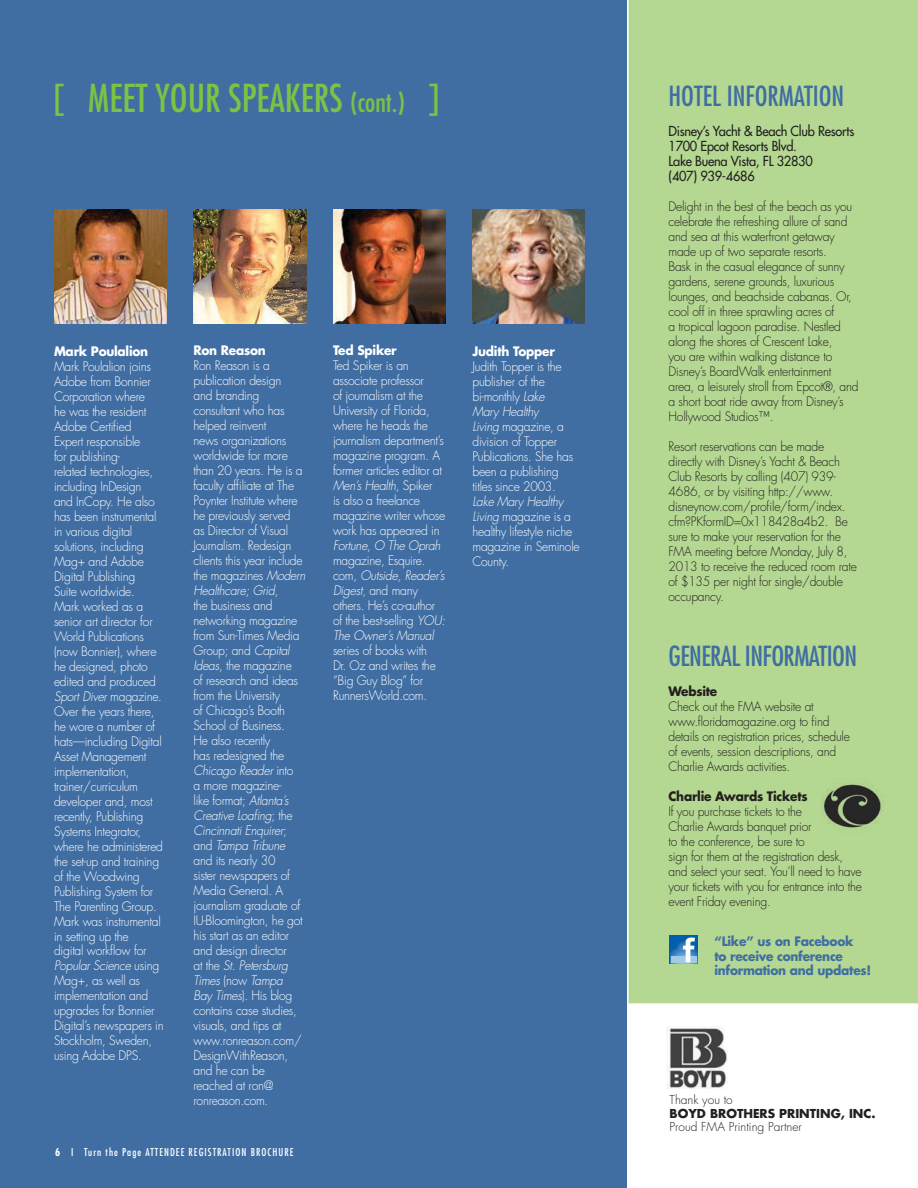
<style>
.page{position:relative;width:918px;height:1188px;background:#fff}
.page>*{position:absolute;margin:0;border:0;box-sizing:border-box;transform-origin:0 0}
.t1{font:condensed 37.5px "Futura";color:#7cc244}
.t2{font:condensed 27px "Futura";letter-spacing:-.02em;color:#406ea3}
.t3{font:condensed 27px "Futura";color:#406ea3}
.t4{font:13.5px/15px "Futura";letter-spacing:-.02em;color:#231f20;scale:.95 1}
.t5{font:300 12.75px/15px "Futura";letter-spacing:-.02em;color:#fff;scale:.95 1}
.t6{font:300 12.75px/15px "Futura";letter-spacing:-.02em;color:#231f20;scale:.95 1}
.t7{font:700 12.75px/15px "Futura";letter-spacing:-.02em;color:#406ea3;scale:.95 1}
.t8{font:700 12.75px "Futura";letter-spacing:-.02em;color:#fff;scale:.95 1}
.t9{font:700 12.75px "Futura";letter-spacing:-.02em;color:#231f20;scale:.95 1}
.t10{font:300 12px "Futura";color:#231f20}
.t11{font:700 12px "Futura";color:#231f20}
.t12{font:condensed 10.5px "Futura";letter-spacing:.1em;color:#fff}
.s1{font-size:27px}
.s2{font-style:italic}
.s3{font-weight:700}
</style>
<div class="page">
<div style="left:0;top:0;width:626px;height:1188px;background:#406ea3"></div>
<img style="left:54px;top:210px;width:112px;height:114px">
<img style="left:194px;top:210px;width:112px;height:114px">
<img style="left:333px;top:210px;width:113px;height:114px">
<img style="left:472px;top:210px;width:113px;height:114px">
<div style="left:629px;top:0;width:289px;height:1003px;background:#b4d891"></div>
<img style="left:666px;top:1026px;width:61px;height:62px">
<img style="left:821px;top:778px;width:62px;height:59px">
<svg style="left:670px;top:935px;width:28px;height:29px"></svg>
<svg style="left:671px;top:962px;width:26px;height:1px"></svg>
<svg style="left:671px;top:936px;width:26px;height:26px"></svg>
<h1 class="t1" style="left:54px;top:74px;width:387px">[ MEET YOUR SPEAKERS <span class="s1">(CONT.)</span> ]</h1>
<h2 class="t3" style="left:669px;top:79px;width:177px">HOTEL INFORMATION</h2>
<p class="t4" style="left:669px;top:124px;width:197px">Disney’s Yacht &amp; Beach Club Resorts<br>1700 Epcot Resorts Blvd.<br>Lake Buena Vista, FL 32830<br>(407) 939-4686</p>
<p class="t6" style="left:669px;top:199px;width:202px">Delight in the best of the beach as you celebrate the refreshing allure of sand and sea at this waterfront getaway made up of two separate resorts.<br>Bask in the casual elegance of sunny gardens, serene grounds, luxurious lounges, and beachside cabanas. Or, cool off in three sprawling acres of<br>a tropical lagoon paradise. Nestled along the shores of Crescent Lake,<br>you are within walking distance to Disney’s BoardWalk entertainment area, a leisurely stroll from Epcot®, and a short boat ride away from Disney’s Hollywood Studios™.</p>
<p class="t6" style="left:669px;top:439px;width:200px">Resort reservations can be made directly with Disney’s Yacht &amp; Beach<br>Club Resorts by calling (407) 939-<br>4686, or by visiting http://www. disneynow.com/profile/form/index. cfm?PKformID=0x118428a4b2. Be sure to make your reservation for the<br>FMA meeting before Monday, July 8,<br>2013 to receive the reduced room rate of $135 per night for single/double occupancy.</p>
<p class="t8" style="left:333px;top:342px;width:69px">Ted Spiker</p>
<p class="t5" style="left:333px;top:358px;width:120px">Ted Spiker is an associate professor<br>of journalism at the<br>University of Florida, where he heads the journalism department’s magazine program. A former articles editor at<br><span class="s2">Men’s Health</span>, Spiker<br>is also a freelance magazine writer whose work has appeared in<br><span class="s2">Fortune</span>, <span class="s2">O The Oprah </span>magazine, Esquire. com, <span class="s2">Outside, Reader’s<br>Digest</span>, and many others. He’s co-author of the best-selling <span class="s2">YOU:<br>The Owner’s Manual</span></p>
<p class="t5" style="left:333px;top:643px;width:110px">series of books with<br>Dr. Oz and writes the “Big Guy Blog” for<br>RunnersWorld.com.</p>
<p class="t8" style="left:54px;top:342px;width:101px">Mark Poulalion</p>
<p class="t5" style="left:54px;top:359px;width:117px">Mark Poulalion joins<br>Adobe from Bonnier<br>Corporation where<br>he was the resident<br>Adobe Certified<br>Expert responsible<br>for publishing-<br>related technologies, including InDesign<br>and InCopy. He also has been instrumental in various digital solutions, including<br>Mag+ and Adobe<br>Digital Publishing<br>Suite worldwide.<br>Mark worked as a senior art director for<br>World Publications (now Bonnier), where he designed, photo edited and produced<br><span class="s2">Sport Diver</span> magazine.<br>Over the years there, he wore a number of hats—including Digital<br>Asset Management implementation, trainer/curriculum developer and, most recently, Publishing<br>Systems Integrator, where he administered the set-up and training of the Woodwing<br>Publishing System for<br>The Parenting Group.<br>Mark was instrumental in setting up the<br>digital workflow for<br><span class="s2">Popular Science</span> using<br>Mag+, as well as implementation and upgrades for Bonnier<br>Digital’s newspapers in<br>Stockholm, Sweden, using Adobe DPS.</p>
<p class="t8" style="left:472px;top:342px;width:88px">Judith Topper</p>
<p class="t5" style="left:472px;top:359px;width:108px">Judith Topper is the publisher of the bi-monthly <span class="s2">Lake<br>Mary Healthy<br>Living</span> magazine, a division of Topper<br>Publications. She has been a publishing titles since 2003.</p>
<p class="t5" style="left:472px;top:494px;width:114px"><span class="s2">Lake Mary Healthy<br>Living</span> magazine is a healthy lifestyle niche magazine in Seminole<br>County.</p>
<p class="t8" style="left:194px;top:342px;width:78px">Ron Reason</p>
<p class="t5" style="left:194px;top:358px;width:119px">Ron Reason is a publication design<br>and branding consultant who has helped reinvent<br>news organizations worldwide for more than 20 years. He is a faculty affiliate at The<br>Poynter Institute where he previously served<br>as Director of Visual<br>Journalism. Redesign clients this year include the magazines <span class="s2">Modern<br>Healthcare; Grid</span>,<br>the business and networking magazine from Sun-Times Media<br>Group; and <span class="s2">Capital<br>Ideas</span>, the magazine<br>of research and ideas from the University<br>of Chicago’s Booth<br>School of Business.<br>He also recently<br>has redesigned the<br><span class="s2">Chicago Reader</span> into<br>a more magazine-<br>like format; <span class="s2">Atlanta’s<br>Creative Loafing</span>; the<br><span class="s2">Cincinnati Enquirer</span>; and <span class="s2">Tampa Tribune </span>and its nearly 30<br>sister newspapers of<br>Media General. A journalism graduate of<br>IU-Bloomington, he got his start as an editor and design director<br>at the <span class="s2">St. Petersburg<br>Times</span> (now <span class="s2">Tampa<br>Bay Times</span>). His blog contains case studies, visuals, and tips at www.ronreason.com/<br>DesignWithReason, and he can be reached at ron@ ronreason.com.</p>
<h2 class="t2" style="left:669px;top:639px;width:190px">GENERAL INFORMATION</h2>
<p class="t9" style="left:669px;top:682px;width:53px">Website</p>
<p class="t6" style="left:669px;top:699px;width:192px">Check out the FMA website at www.floridamagazine.org to find details on registration prices, schedule of events, session descriptions, and Charlie Awards activities.</p>
<p class="t9" style="left:669px;top:787px;width:148px">Charlie Awards Tickets</p>
<p class="t6" style="left:669px;top:804px;width:205px">If you purchase tickets to the<br>Charlie Awards banquet prior<br>to the conference, be sure to<br>sign for them at the registration desk, and select your seat. You’ll need to have your tickets with you for entrance into the event Friday evening.</p>
<p class="t7" style="left:714px;top:933px;width:167px">“Like” us on Facebook<br>to receive conference information and updates!</p>
<p class="t10" style="left:670px;top:1092px;width:65px">Thank you to</p>
<p class="t11" style="left:670px;top:1105px;width:207px">BOYD BROTHERS PRINTING, INC.</p>
<p class="t10" style="left:670px;top:1119px;width:134px">Proud FMA Printing Partner</p>
<p class="t12" style="left:55px;top:1146px;width:240px"><span class="s3">6</span> I TURN THE PAGE ATTENDEE REGISTRATION BROCHURE</p>
</div>
